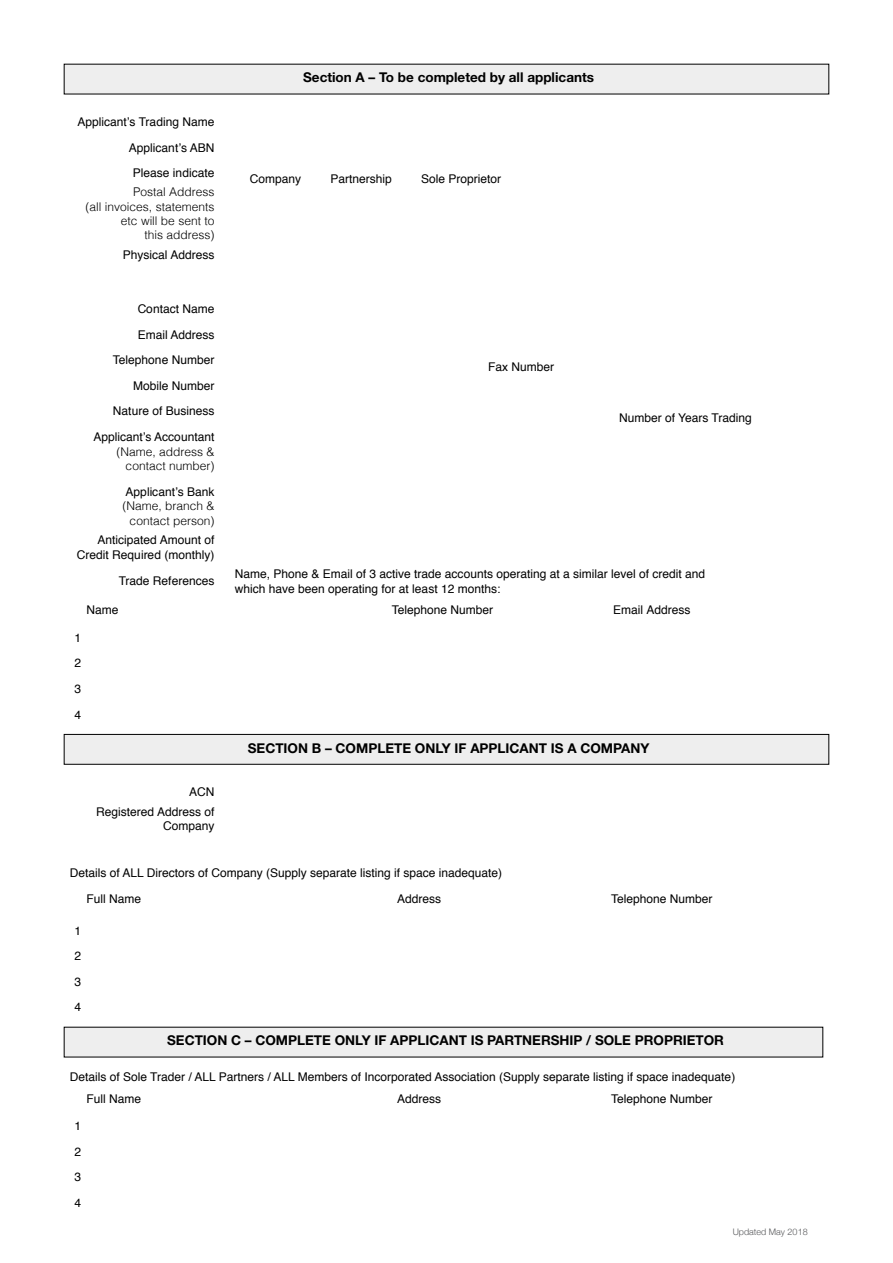
<style>
.page{position:relative;width:893px;height:1263px;background:#fff}
.page>*{position:absolute;margin:0;border:0;box-sizing:border-box;transform-origin:0 0}
.t1{font:700 13.5px "Helvetica Neue";color:#000}
.t2{font:12px/25.5px "Helvetica";color:#000;text-align:right}
.t3{font:300 12px/14.4px "Helvetica";color:#000;text-align:right}
.t4{font:300 9px "Helvetica Neue";color:#58595b}
</style>
<div class="page">
<div style="left:64px;top:64px;width:765px;height:30px;background:#eee"></div>
<div style="left:64px;top:734px;width:765px;height:30px;background:#eee"></div>
<div style="left:64px;top:734px;width:765px;height:31px;border:1px solid #000"></div>
<div style="left:64px;top:1027px;width:759px;height:30px;background:#eee"></div>
<p class="t2" style="left:78px;top:110px;width:138px">Applicant’s Trading Name<br>Applicant’s ABN<br>Please indicate</p>
<p class="t3" style="left:86px;top:184px;width:130px">Postal Address<br>(all invoices, statements etc will be sent to<br>this address)</p>
<p class="t2" style="left:123px;top:242px;width:93px">Physical Address</p>
<p class="t2" style="left:113px;top:297px;width:103px">Contact Name<br>Email Address<br>Telephone Number</p>
<p class="t2" style="left:113px;top:373px;width:103px">Mobile Number<br>Nature of Business</p>
<p class="t1" style="left:303px;top:69px;width:292px">Section A – To be completed by all applicants</p>
<p class="t2" style="left:250px;top:167px;width:53px">Company</p>
<p class="t2" style="left:330px;top:167px;width:63px">Partnership</p>
<p class="t2" style="left:421px;top:167px;width:82px">Sole Proprietor</p>
<p class="t2" style="left:488px;top:354px;width:68px">Fax Number</p>
<p class="t2" style="left:619px;top:405px;width:134px">Number of Years Trading</p>
<p class="t2" style="left:94px;top:424px;width:122px">Applicant’s Accountant</p>
<p class="t3" style="left:116px;top:443px;width:100px">(Name, address &amp; contact number)</p>
<p class="t2" style="left:126px;top:479px;width:90px">Applicant’s Bank</p>
<p class="t3" style="left:122px;top:498px;width:94px">(Name, branch &amp; contact person)</p>
<p class="t2" style="left:77px;top:533px;width:139px;line-height:14.4px">Anticipated Amount of<br>Credit Required (monthly)</p>
<p class="t2" style="left:119px;top:569px;width:97px">Trade References</p>
<p class="t2" style="left:235px;top:567px;width:472px;line-height:14.4px;text-align:left">Name, Phone &amp; Email of 3 active trade accounts operating at a similar level of credit and which have been operating for at least 12 months:</p>
<p class="t2" style="left:86px;top:598px;width:34px">Name</p>
<p class="t2" style="left:392px;top:598px;width:103px">Telephone Number</p>
<p class="t2" style="left:613px;top:598px;width:79px">Email Address</p>
<p class="t2" style="left:74px;top:625px;width:8px;text-align:justify">1<br>2<br>3<br>4</p>
<p class="t1" style="left:248px;top:739px;width:403px">SECTION B – COMPLETE ONLY IF APPLICANT IS A COMPANY</p>
<p class="t2" style="left:96px;top:783px;width:120px;line-height:19.4px">ACN<br>Registered Address of</p>
<p class="t2" style="left:163px;top:814px;width:53px">Company</p>
<p class="t2" style="left:86px;top:860px;width:417px;line-height:26px;text-align:left;text-indent:-17px">Details of ALL Directors of Company (Supply separate listing if space inadequate)<br>Full Name</p>
<p class="t2" style="left:397px;top:886px;width:46px">Address</p>
<p class="t2" style="left:611px;top:886px;width:103px">Telephone Number</p>
<p class="t2" style="left:74px;top:918px;width:8px;text-align:justify">1<br>2<br>3<br>4</p>
<p class="t1" style="left:167px;top:1032px;width:558px">SECTION C – COMPLETE ONLY IF APPLICANT IS PARTNERSHIP / SOLE PROPRIETOR</p>
<p class="t2" style="left:86px;top:1066px;width:650px;line-height:21.8px;text-align:left;text-indent:-17px">Details of Sole Trader / ALL Partners / ALL Members of Incorporated Association (Supply separate listing if space inadequate)<br>Full Name</p>
<p class="t2" style="left:397px;top:1086px;width:46px">Address</p>
<p class="t2" style="left:611px;top:1086px;width:103px">Telephone Number</p>
<p class="t2" style="left:74px;top:1114px;width:8px;text-align:justify">1<br>2<br>3<br>4</p>
<p class="t4" style="left:733px;top:1224px;width:76px">Updated May 2018</p>
</div>
